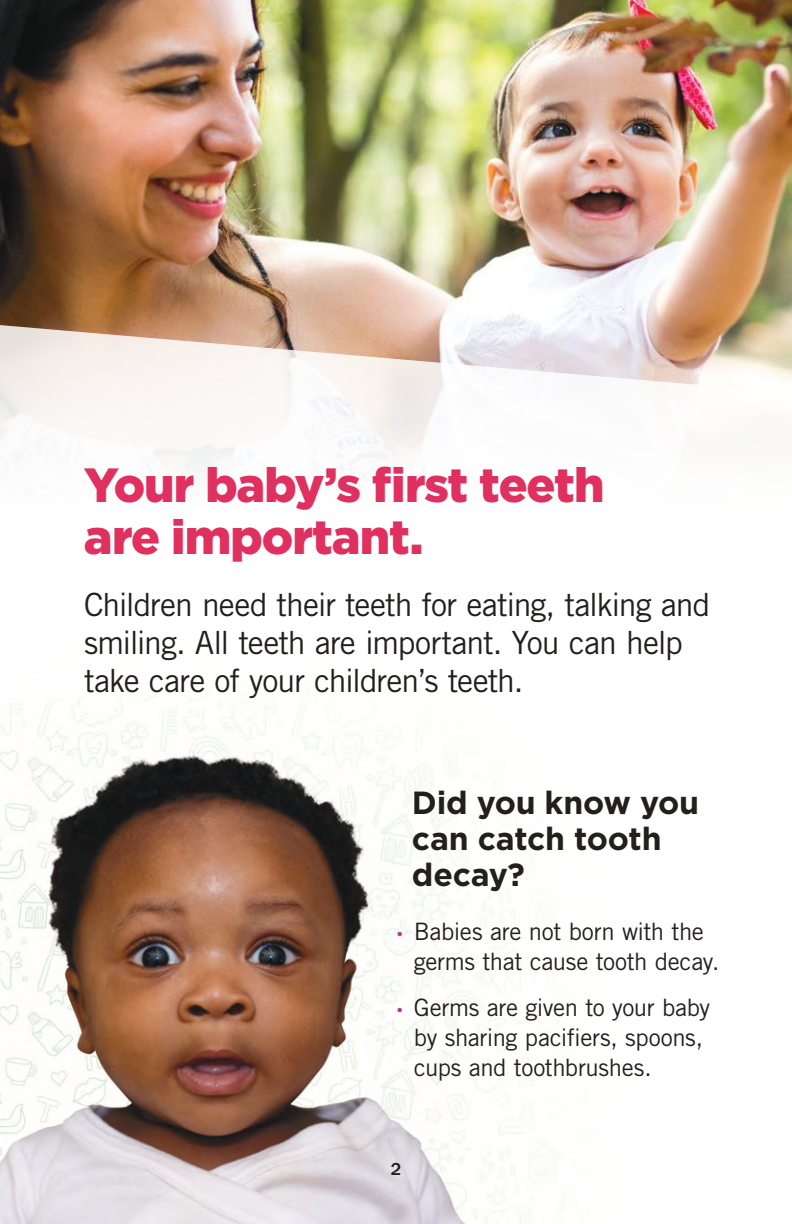
<style>
.page{position:relative;width:792px;height:1224px;background:#fff}
.page>*{position:absolute;margin:0;border:0;box-sizing:border-box;transform-origin:0 0}
.t1{font:900 48px/52px "Gotham";letter-spacing:-.02em;color:#df305f}
.t2{font:32px/38px "Trade Gothic";letter-spacing:-.03em;color:#241f1f}
.t3{font:700 32px/36px "Gotham";letter-spacing:-.01em;color:#241f1f}
.t4{font:24px/30px "Trade Gothic";letter-spacing:-.015em;color:#241f1f}
.t5{font:500 18px "Franklin Gothic";color:#241f1f}
.s1{font-family:"Gotham";font-size:17px;color:#a73e98}
</style>
<div class="page">
<img style="left:0;top:707px;width:536px;height:517px">
<img style="left:0;top:0;width:792px;height:323px">
<svg style="left:0;top:323px;width:792px;height:384px"></svg>
<h1 class="t1" style="left:84px;top:457px;width:522px">Your baby’s first teeth are important.</h1>
<h2 class="t2" style="left:84px;top:585px;width:628px">Children need their teeth for eating, talking and smiling. All teeth are important. You can help take care of your children’s teeth.</h2>
<h2 class="t3" style="left:412px;top:784px;width:289px">Did you know you can catch tooth decay?</h2>
<p class="t4" style="left:414px;top:916px;width:307px;text-indent:-18px"><span class="s1">•</span> Babies are not born with the germs that cause tooth decay.</p>
<p class="t4" style="left:414px;top:992px;width:298px;text-indent:-18px"><span class="s1">•</span> Germs are given to your baby by sharing pacifiers, spoons, cups and toothbrushes.</p>
<p class="t5" style="left:391px;top:1159px;width:12px">2</p>
</div>
